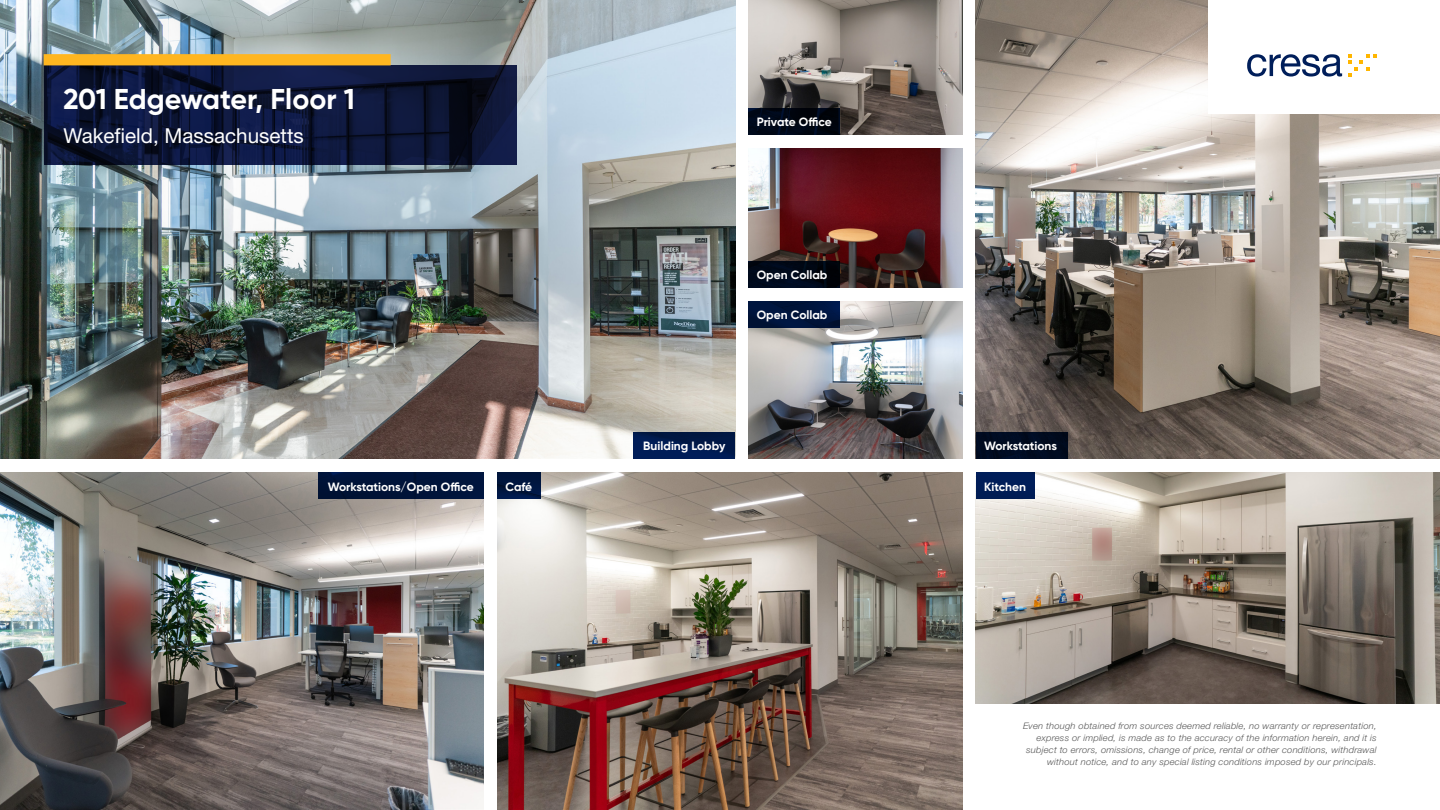
<style>
.page{position:relative;width:1440px;height:810px;background:#fff}
.page>*{position:absolute;margin:0;border:0;box-sizing:border-box;transform-origin:0 0}
.Building_Name{font:700 28.65px "Gilroy";color:#fff}
.Building_Address{font:20.55px "Helvetica Neue LT Std";color:#fff}
.Building_Name-2{font:700 12px "Gilroy";color:#fff}
.t1{font:italic 300 9px/12px "Helvetica Neue LT Std";letter-spacing:.02em;color:#595959;text-align:right;scale:1.05 1}
</style>
<div class="page">
<img style="left:976px;top:0;width:464px;height:459px">
<div style="left:1208px;top:0;width:232px;height:113px;background:#fff"></div>
<img style="left:497px;top:472px;width:465px;height:338px">
<img style="left:748px;top:0;width:214px;height:135px">
<img style="left:0;top:472px;width:483px;height:338px">
<img style="left:0;top:0;width:735px;height:459px">
<svg style="left:1247px;top:54px;width:95px;height:23px"></svg>
<svg style="left:1348px;top:54px;width:28px;height:22px"></svg>
<img style="left:748px;top:148px;width:214px;height:140px">
<img style="left:748px;top:301px;width:214px;height:158px">
<img style="left:975px;top:472px;width:465px;height:232px">
<div style="left:976px;top:432px;width:92px;height:27px;background:#000b20"></div>
<div style="left:976px;top:472px;width:58px;height:27px;background:#001e5a"></div>
<svg style="left:497px;top:472px;width:44px;height:27px"></svg>
<div style="left:318px;top:472px;width:165px;height:27px;background:#001439"></div>
<svg style="left:748px;top:108px;width:92px;height:27px;background:#000614"></svg>
<svg style="left:748px;top:261px;width:92px;height:27px;background:#000816"></svg>
<svg style="left:748px;top:301px;width:92px;height:27px;background:#00143c"></svg>
<svg style="left:633px;top:432px;width:102px;height:27px;background:#001a4e"></svg>
<svg style="left:44px;top:65px;width:472px;height:100px;background:#0d1637"></svg>
<div style="left:44px;top:54px;width:347px;height:11px;background:#ffb620"></div>
<p class="Building_Name" style="left:63px;top:81px;width:293px">201 Edgewater, Floor 1</p>
<p class="Building_Address" style="left:63px;top:124px;width:242px">Wakefield, Massachusetts</p>
<p class="Building_Name-2" style="left:757px;top:115px;width:76px">Private Office</p>
<p class="Building_Name-2" style="left:757px;top:268px;width:72px">Open Collab</p>
<p class="Building_Name-2" style="left:757px;top:308px;width:72px">Open Collab</p>
<p class="Building_Name-2" style="left:643px;top:439px;width:84px">Building Lobby</p>
<p class="Building_Name-2" style="left:984px;top:439px;width:74px">Workstations</p>
<p class="Building_Name-2" style="left:328px;top:479px;width:147px">Workstations/Open Office</p>
<p class="Building_Name-2" style="left:505px;top:479px;width:28px">Café</p>
<p class="Building_Name-2" style="left:984px;top:479px;width:43px">Kitchen</p>
<p class="t1" style="left:1023px;top:720px;width:338px">Even though obtained from sources deemed reliable, no warranty or representation, express or implied, is made as to the accuracy of the information herein, and it is subject to errors, omissions, change of price, rental or other conditions, withdrawal without notice, and to any special listing conditions imposed by our principals.</p>
</div>
